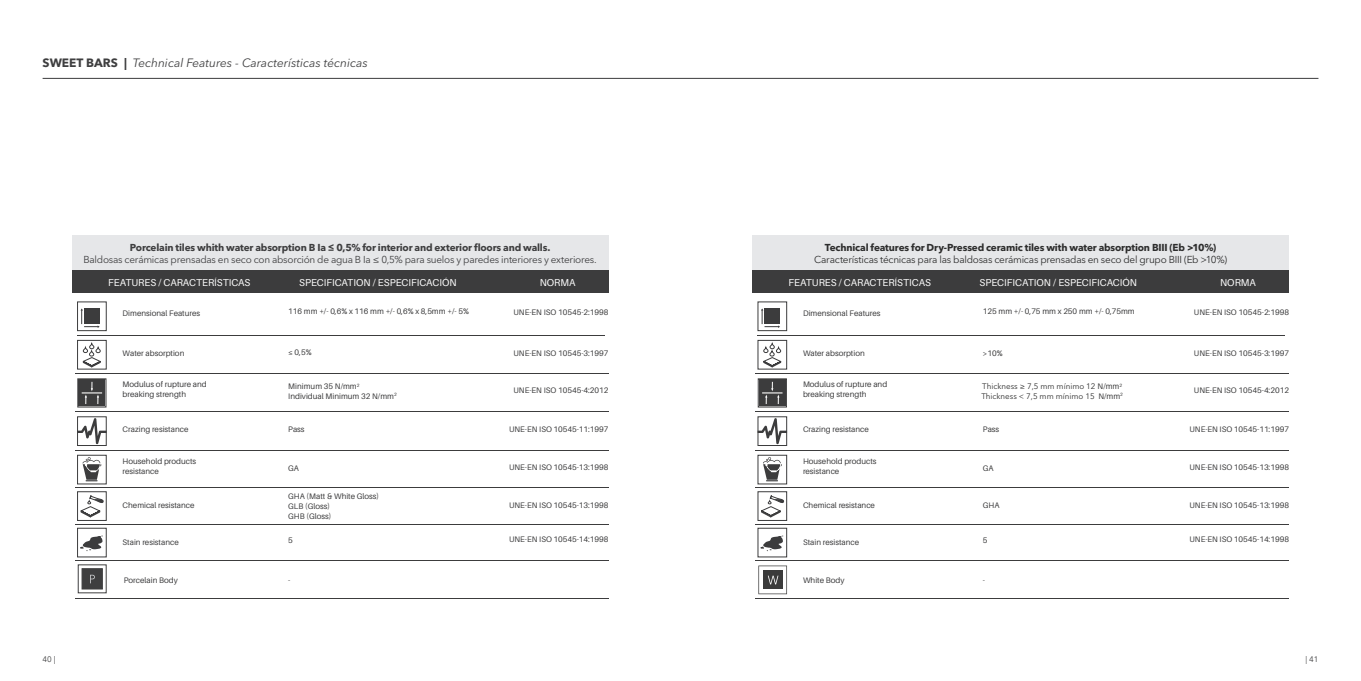
<style>
.page{position:relative;width:1361px;height:681px;background:#fff}
.page>*{position:absolute;margin:0;border:0;box-sizing:border-box;transform-origin:0 0}
.t1{font:italic 12px "Avenir Next LT Pro";color:#3e3e3f}
.t2{font:10px "Aileron";color:#fff}
.t3{font:10px "Avenir Next LT Pro";letter-spacing:-.025em;color:#3e3e3f}
.t4{font:10px "Avenir Next LT Pro";letter-spacing:-.025em;color:#2d2d2d}
.t5{font:700 10px "Avenir Next LT Pro";letter-spacing:-.02em;color:#3e3e3f}
.t6{font:700 10px "Avenir Next LT Pro";letter-spacing:-.02em;color:#2d2d2d}
.t7{font:8px/9.6px "Aileron";color:#3c3c3d}
.t8{font:8px/9.6px "Avenir Next LT Pro";color:#2d2d2d}
.t9{font:8px "Avenir Next LT Pro";color:#3e3e3f}
.s1{font-weight:700;font-style:normal}
.s2{font-family:"Aileron";color:#3c3c3d}
</style>
<div class="page">
<hr style="left:43px;top:78px;width:1275px;height:1px;background:#3c3c3d">
<div style="left:757px;top:301px;width:30px;height:30px;border:1px solid #3c3c3d"></div>
<svg style="left:761px;top:308px;width:19px;height:20px"></svg>
<div style="left:752px;top:235px;width:537px;height:35px;background:#e6e7e9"></div>
<div style="left:752px;top:270px;width:537px;height:23px;background:#3c3c3d"></div>
<hr style="left:755px;top:373px;width:534px;height:1px;background:#3c3c3d">
<hr style="left:757px;top:335px;width:528px;height:1px;background:#3c3c3d">
<div style="left:757px;top:340px;width:30px;height:29px;border:1px solid #3c3c3d"></div>
<svg style="left:763px;top:343px;width:19px;height:24px"></svg>
<hr style="left:755px;top:487px;width:534px;height:1px;background:#3c3c3d">
<div style="left:757px;top:491px;width:30px;height:29px;border:1px solid #3c3c3d"></div>
<svg style="left:761px;top:495px;width:23px;height:22px"></svg>
<hr style="left:755px;top:524px;width:534px;height:1px;background:#3c3c3d">
<hr style="left:755px;top:560px;width:534px;height:1px;background:#3c3c3d">
<hr style="left:755px;top:598px;width:534px;height:1px;background:#3c3c3d">
<div style="left:757px;top:527px;width:30px;height:30px;border:1px solid #3c3c3d"></div>
<svg style="left:760px;top:535px;width:23px;height:16px"></svg>
<svg style="left:757px;top:378px;width:30px;height:29px"></svg>
<hr style="left:755px;top:450px;width:534px;height:1px;background:#3c3c3d">
<div style="left:757px;top:454px;width:30px;height:30px;border:1px solid #3c3c3d"></div>
<svg style="left:763px;top:457px;width:18px;height:24px"></svg>
<hr style="left:755px;top:411px;width:534px;height:1px;background:#3c3c3d">
<div style="left:757px;top:416px;width:30px;height:29px;border:1px solid #3c3c3d"></div>
<svg style="left:757px;top:418px;width:30px;height:26px"></svg>
<svg style="left:758px;top:565px;width:29px;height:29px"></svg>
<div style="left:77px;top:301px;width:30px;height:30px;border:1px solid #3c3c3d"></div>
<svg style="left:81px;top:308px;width:19px;height:20px"></svg>
<div style="left:72px;top:235px;width:536px;height:35px;background:#e6e7e9"></div>
<div style="left:72px;top:270px;width:536px;height:23px;background:#3c3c3d"></div>
<hr style="left:75px;top:373px;width:533px;height:1px;background:#3c3c3d">
<hr style="left:77px;top:335px;width:527px;height:1px;background:#3c3c3d">
<div style="left:77px;top:340px;width:30px;height:29px;border:1px solid #3c3c3d"></div>
<svg style="left:83px;top:343px;width:18px;height:24px"></svg>
<hr style="left:75px;top:487px;width:533px;height:1px;background:#3c3c3d">
<div style="left:77px;top:491px;width:30px;height:29px;border:1px solid #3c3c3d"></div>
<svg style="left:80px;top:495px;width:24px;height:22px"></svg>
<hr style="left:75px;top:524px;width:533px;height:1px;background:#3c3c3d">
<hr style="left:75px;top:560px;width:533px;height:1px;background:#3c3c3d">
<div style="left:77px;top:527px;width:30px;height:30px;border:1px solid #3c3c3d"></div>
<svg style="left:80px;top:535px;width:23px;height:16px"></svg>
<svg style="left:77px;top:378px;width:30px;height:29px"></svg>
<hr style="left:75px;top:450px;width:533px;height:1px;background:#3c3c3d">
<div style="left:77px;top:454px;width:30px;height:30px;border:1px solid #3c3c3d"></div>
<svg style="left:83px;top:457px;width:18px;height:24px"></svg>
<hr style="left:75px;top:411px;width:533px;height:1px;background:#3c3c3d">
<div style="left:77px;top:416px;width:30px;height:29px;border:1px solid #3c3c3d"></div>
<svg style="left:77px;top:418px;width:30px;height:26px"></svg>
<hr style="left:75px;top:598px;width:533px;height:1px;background:#3c3c3d">
<div style="left:82px;top:568px;width:21px;height:21px;background:#3e3e3f;border:1px solid #3e3e3f"></div>
<svg style="left:90px;top:574px;width:5px;height:9px"></svg>
<div style="left:78px;top:564px;width:29px;height:29px;border:1px solid #3e3e3f"></div>
<h1 class="t1" style="left:43px;top:55px;width:327px"><span class="s1">SWEET BARS |</span> Technical Features - Características técnicas</h1>
<p class="t5" style="left:130px;top:241px;width:422px">Porcelain tiles whith water absorption B Ia ≤ 0,5% for interior and exterior floors and walls.</p>
<p class="t3" style="left:83px;top:253px;width:515px">Baldosas cerámicas prensadas en seco con absorción de agua B Ia ≤ 0,5% para suelos y paredes interiores y exteriores.</p>
<p class="t6" style="left:825px;top:241px;width:393px">Technical features for Dry-Pressed ceramic tiles with water absorption BIII (Eb &gt;10%)</p>
<p class="t4" style="left:814px;top:253px;width:414px">Características técnicas para las baldosas cerámicas prensadas en seco del grupo BIII (Eb &gt;10%)</p>
<p class="t2" style="left:108px;top:276px;width:144px">FEATURES / CARACTERÍSTICAS</p>
<p class="t2" style="left:299px;top:276px;width:159px">SPECIFICATION / ESPECIFICACIÓN</p>
<p class="t2" style="left:540px;top:276px;width:37px">NORMA</p>
<p class="t7" style="left:123px;top:308px;width:79px">Dimensional Features</p>
<p class="t7" style="left:123px;top:348px;width:63px">Water absorption</p>
<p class="t7" style="left:288px;top:306px;width:182px">116 mm +/- 0,6% x 116 mm +/- 0,6% x 8,5mm +/- 5%</p>
<p class="t7" style="left:513px;top:307px;width:97px">UNE-EN ISO 10545-2:1998</p>
<p class="t7" style="left:288px;top:348px;width:25px">≤ 0,5%</p>
<p class="t7" style="left:513px;top:348px;width:97px">UNE-EN ISO 10545-3:1997</p>
<p class="t7" style="left:288px;top:382px;width:110px">Minimum 35 N/mm<sup>2<br></sup>Individual Minimum 32 N/mm<sup>2</sup></p>
<p class="t7" style="left:509px;top:424px;width:101px">UNE-EN ISO 10545-11:1997</p>
<p class="t7" style="left:123px;top:379px;width:86px">Modulus of rupture and breaking strength</p>
<p class="t7" style="left:513px;top:385px;width:97px">UNE-EN ISO 10545-4:2012</p>
<p class="t7" style="left:123px;top:424px;width:67px">Crazing resistance</p>
<p class="t7" style="left:288px;top:424px;width:18px">Pass</p>
<p class="t2" style="left:788px;top:276px;width:144px">FEATURES / CARACTERÍSTICAS</p>
<p class="t2" style="left:979px;top:276px;width:159px">SPECIFICATION / ESPECIFICACIÓN</p>
<p class="t2" style="left:1220px;top:276px;width:37px">NORMA</p>
<p class="t7" style="left:803px;top:308px;width:79px">Dimensional Features</p>
<p class="t7" style="left:803px;top:348px;width:63px">Water absorption</p>
<p class="t7" style="left:983px;top:306px;width:153px">125 mm +/- 0,75 mm x 250 mm +/- 0,75mm</p>
<p class="t7" style="left:1194px;top:307px;width:97px">UNE-EN ISO 10545-2:1998</p>
<p class="t7" style="left:983px;top:348px;width:21px">&gt;10%</p>
<p class="t7" style="left:1194px;top:348px;width:97px">UNE-EN ISO 10545-3:1997</p>
<p class="t8" style="left:981px;top:381px;width:143px">Thickness ≥ 7,5 mm mínimo 12 <span class="s2">N/mm</span><sup>2<br></sup>Thickness &lt; 7,5 mm mínimo 15 <span class="s2">N/mm</span><sup>2</sup></p>
<p class="t7" style="left:1189px;top:424px;width:101px">UNE-EN ISO 10545-11:1997</p>
<p class="t7" style="left:803px;top:379px;width:86px">Modulus of rupture and breaking strength</p>
<p class="t7" style="left:1194px;top:385px;width:97px">UNE-EN ISO 10545-4:2012</p>
<p class="t7" style="left:803px;top:424px;width:67px">Crazing resistance</p>
<p class="t7" style="left:983px;top:424px;width:18px">Pass</p>
<p class="t7" style="left:123px;top:456px;width:75px">Household products resistance</p>
<p class="t7" style="left:123px;top:500px;width:73px">Chemical resistance</p>
<p class="t7" style="left:123px;top:537px;width:58px">Stain resistance</p>
<p class="t7" style="left:288px;top:463px;width:12px">GA</p>
<p class="t7" style="left:288px;top:491px;width:92px">GHA (Matt &amp; White Gloss)<br>GLB (Gloss)<br>GHB (Gloss)</p>
<p class="t7" style="left:288px;top:535px;width:6px">5</p>
<p class="t7" style="left:124px;top:575px;width:56px">Porcelain Body</p>
<p class="t7" style="left:288px;top:575px;width:4px">-</p>
<p class="t7" style="left:509px;top:462px;width:101px">UNE-EN ISO 10545-13:1998</p>
<p class="t7" style="left:509px;top:500px;width:101px">UNE-EN ISO 10545-13:1998</p>
<p class="t7" style="left:509px;top:534px;width:101px">UNE-EN ISO 10545-14:1998</p>
<p class="t7" style="left:803px;top:456px;width:75px">Household products resistance</p>
<p class="t7" style="left:803px;top:500px;width:73px">Chemical resistance</p>
<p class="t7" style="left:803px;top:537px;width:58px">Stain resistance</p>
<p class="t7" style="left:803px;top:575px;width:43px">White Body</p>
<p class="t7" style="left:983px;top:575px;width:4px">-</p>
<p class="t7" style="left:983px;top:463px;width:12px">GA</p>
<p class="t7" style="left:983px;top:500px;width:18px">GHA</p>
<p class="t7" style="left:983px;top:535px;width:6px">5</p>
<p class="t7" style="left:1189px;top:462px;width:101px">UNE-EN ISO 10545-13:1998</p>
<p class="t7" style="left:1189px;top:500px;width:101px">UNE-EN ISO 10545-13:1998</p>
<p class="t7" style="left:1189px;top:534px;width:101px">UNE-EN ISO 10545-14:1998</p>
<p class="t9" style="left:43px;top:654px;width:15px">40 |</p>
<p class="t9" style="left:1305px;top:654px;width:15px">| 41</p>
</div>
